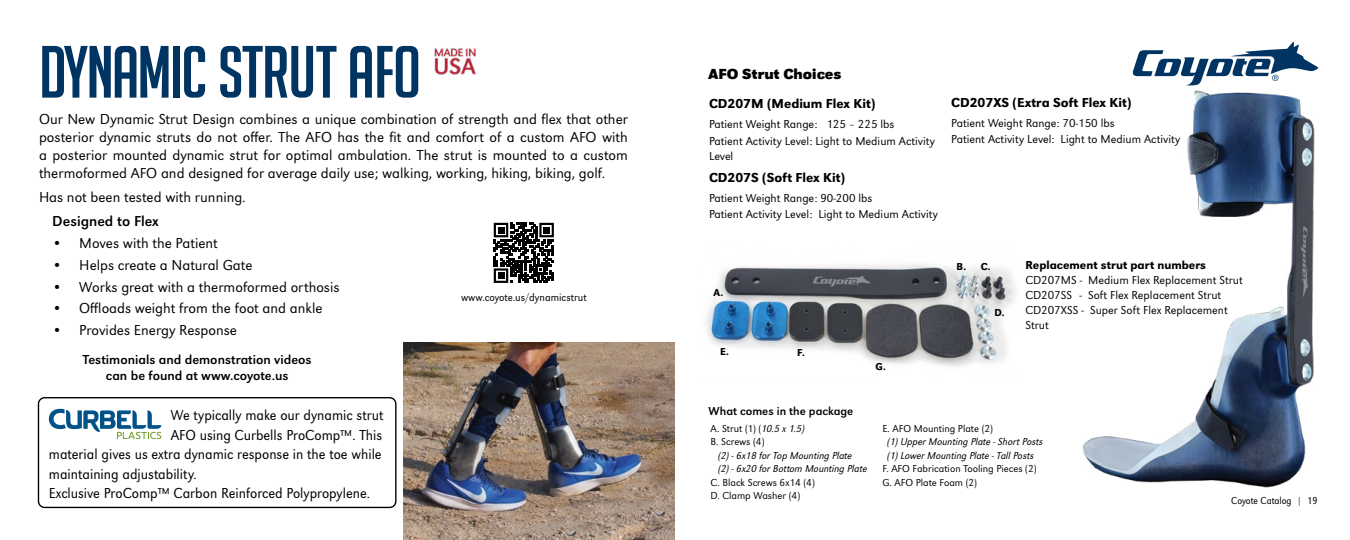
<style>
.page{position:relative;width:1350px;height:540px;background:#fff}
.page>*{position:absolute;margin:0;border:0;box-sizing:border-box;transform-origin:0 0}
.t1{font:72px "Big Noodle Titling";letter-spacing:-.03em;color:#003462}
.t2{font:300 15px/18px "URW Grotesk";color:#000;text-align:justify}
.t3{font:300 15px "URW Grotesk Nar";color:#000}
.t4{font:700 15px "URW Grotesk";color:#000}
.t5{font:15px "URW Grotesk";color:#000}
.t6{font:500 13.5px "URW Grotesk";color:#000}
.t7{font:13.5px/16.5px "URW Grotesk";color:#000;text-align:center}
.t8{font:300 12px/16.5px "URW Grotesk";color:#000}
.t9{font:500 12px "URW Grotesk";color:#000}
.t10{font:12px "URW Grotesk";color:#000}
.t11{font:300 11.25px "URW Grotesk Nar";color:#000}
.t12{font:300 10.5px/13.5px "URW Grotesk";color:#000}
.t13{font:italic 300 10.5px/13.5px "URW Grotesk Nar";color:#000}
.t14{font:300 10.5px "URW Grotesk Ext Nar";color:#000}
.t15{font:500 10.35px "URW Grotesk";color:#000}
.s1{font-family:"URW Grotesk Nar";font-style:italic}
</style>
<div class="page">
<img style="left:404px;top:342px;width:271px;height:198px">
<img style="left:434px;top:48px;width:42px;height:27px">
<svg style="left:493px;top:222px;width:61px;height:61px"></svg>
<svg style="left:494px;top:223px;width:60px;height:60px"></svg>
<svg style="left:1133px;top:42px;width:185px;height:38px"></svg>
<img style="left:706px;top:264px;width:310px;height:103px">
<img style="left:1083px;top:80px;width:232px;height:408px">
<svg style="left:49px;top:409px;width:112px;height:30px"></svg>
<div style="left:38px;top:397px;width:359px;height:111px;border:1px solid #000;border-radius:6px"></div>
<h1 class="t1" style="left:39px;top:33px;width:384px">DYNAMIC STRUT AFO</h1>
<p class="t2" style="left:39px;top:110px;width:591px">Our New Dynamic Strut Design combines a unique combination of strength and flex that other posterior dynamic struts do not offer. The AFO has the fit and comfort of a custom AFO with a posterior mounted dynamic strut for optimal ambulation. The strut is mounted to a custom thermoformed AFO and designed for average daily use; walking, working, hiking, biking, golf.</p>
<p class="t2" style="left:39px;top:188px;width:208px">Has not been tested with running.</p>
<p class="t5" style="left:52px;top:213px;width:108px">Designed to Flex</p>
<p class="t2" style="left:52px;top:234px;width:167px">• Moves with the Patient</p>
<p class="t2" style="left:52px;top:256px;width:202px">• Helps create a Natural Gate</p>
<p class="t2" style="left:52px;top:278px;width:289px">• Works great with a thermoformed orthosis</p>
<p class="t2" style="left:52px;top:300px;width:272px">• Offloads weight from the foot and ankle</p>
<p class="t2" style="left:52px;top:321px;width:186px">• Provides Energy Response</p>
<p class="t11" style="left:461px;top:291px;width:127px">www.coyote.us/dynamicstrut</p>
<p class="t7" style="left:83px;top:351px;width:230px">Testimonials and demonstration videos can be found at www.coyote.us</p>
<p class="t3" style="left:171px;top:407px;width:214px">We typically make our dynamic strut</p>
<p class="t3" style="left:171px;top:426px;width:213px">AFO using Curbells ProComp™. This</p>
<p class="t3" style="left:49px;top:446px;width:334px">material gives us extra dynamic response in the toe while</p>
<p class="t3" style="left:49px;top:465px;width:149px">maintaining adjustability.</p>
<p class="t3" style="left:49px;top:485px;width:323px">Exclusive ProComp™ Carbon Reinforced Polypropylene.</p>
<p class="t4" style="left:709px;top:65px;width:135px">AFO Strut Choices</p>
<p class="t6" style="left:709px;top:96px;width:168px">CD207M (Medium Flex Kit)</p>
<p class="t8" style="left:709px;top:116px;width:228px">Patient Weight Range: 125 – 225 lbs<br>Patient Activity Level: Light to Medium Activity</p>
<p class="t8" style="left:709px;top:147px;width:26px">Level</p>
<p class="t6" style="left:709px;top:170px;width:138px">CD207S (Soft Flex Kit)</p>
<p class="t8" style="left:709px;top:190px;width:231px">Patient Weight Range: 90-200 lbs<br>Patient Activity Level: Light to Medium Activity</p>
<p class="t6" style="left:951px;top:95px;width:182px">CD207XS (Extra Soft Flex Kit)</p>
<p class="t8" style="left:951px;top:115px;width:231px">Patient Weight Range: 70-150 lbs<br>Patient Activity Level: Light to Medium Activity</p>
<p class="t15" style="left:714px;top:286px;width:11px">A.</p>
<p class="t15" style="left:720px;top:346px;width:10px">E.</p>
<p class="t15" style="left:797px;top:347px;width:9px">F.</p>
<p class="t10" style="left:709px;top:404px;width:146px">What comes in the package</p>
<p class="t15" style="left:876px;top:360px;width:12px">G.</p>
<p class="t15" style="left:957px;top:260px;width:35px">B. C.</p>
<p class="t15" style="left:995px;top:306px;width:12px">D.</p>
<p class="t9" style="left:1025px;top:258px;width:182px">Replacement strut part numbers</p>
<p class="t8" style="left:1025px;top:272px;width:219px;line-height:15px">CD207MS - Medium Flex Replacement Strut<br>CD207SS - Soft Flex Replacement Strut<br>CD207XSS - Super Soft Flex Replacement<br>Strut</p>
<p class="t12" style="left:711px;top:421px;width:96px">A. Strut (1) (<span class="s1">10.5 x 1.5)<br></span>B. Screws (4)</p>
<p class="t13" style="left:718px;top:448px;width:151px">(2) - 6x18 for Top Mounting Plate<br>(2) - 6x20 for Bottom Mounting Plate</p>
<p class="t12" style="left:711px;top:475px;width:106px">C. Black Screws 6x14 (4)<br>D. Clamp Washer (4)</p>
<p class="t12" style="left:882px;top:421px;width:112px">E. AFO Mounting Plate (2)</p>
<p class="t13" style="left:888px;top:435px;width:157px">(1) Upper Mounting Plate - Short Posts (1) Lower Mounting Plate - Tall Posts</p>
<p class="t12" style="left:882px;top:462px;width:156px">F. AFO Fabrication Tooling Pieces (2)<br>G. AFO Plate Foam (2)</p>
<p class="t14" style="left:1231px;top:494px;width:88px">Coyote Catalog | 19</p>
</div>
